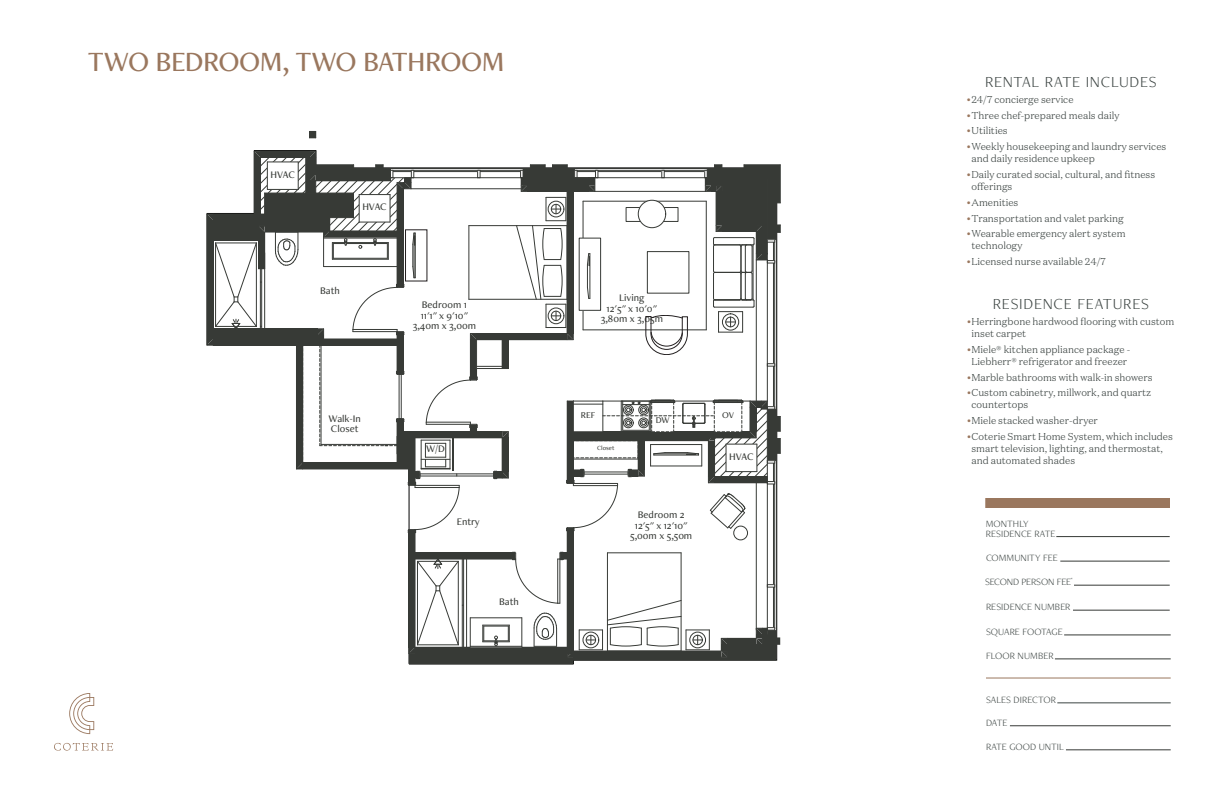
<style>
.page{position:relative;width:1224px;height:792px;background:#fff}
.page>*{position:absolute;margin:0;border:0;box-sizing:border-box;transform-origin:0 0}
.t1{font:500 29px "Freight Neo Pro";letter-spacing:-.02em;color:#9a775e}
.t2{font:300 16px "Freight Neo Pro";letter-spacing:.04em;color:#3d4543}
.t3{font:500 10.5px/10.5px "Freight Neo Pro";color:#373a36;text-align:center}
.t4{font:300 10px/12px "Domaine Text";color:#3d4543}
.t5{font:300 10px/10px "Freight Neo Pro";color:#3d4543}
.t6{font:300 10px "Freight Neo Pro";letter-spacing:-.02em;color:#3d4543}
.t7{font:500 9.3px "Freight Neo Pro";letter-spacing:-.005em;color:#373a36}
.t8{font:500 6.5px "Freight Neo Pro";color:#373a36}
.s1{font-size:12px;color:#9a775e}
</style>
<div class="page">
<svg style="left:309px;top:131px;width:7px;height:8px"></svg>
<svg style="left:207px;top:151px;width:574px;height:513px"></svg>
<div style="left:626px;top:208px;width:18px;height:13px;background:#fff"></div>
<div style="left:626px;top:207px;width:18px;height:15px;border:1px solid #373a36"></div>
<div style="left:660px;top:208px;width:18px;height:13px;background:#fff"></div>
<div style="left:660px;top:207px;width:18px;height:15px;border:1px solid #373a36"></div>
<div style="left:638px;top:200px;width:28px;height:28px;background:#fff;border:1px solid #373a36;border-radius:50%"></div>
<svg style="left:69px;top:693px;width:25px;height:41px"></svg>
<svg style="left:54px;top:743px;width:59px;height:8px"></svg>
<hr style="left:986px;top:678px;width:185px;height:1px;background:#9a775e">
<hr style="left:1056px;top:536px;width:114px;height:1px;background:#363936">
<div style="left:985px;top:498px;width:185px;height:10px;background:#9a775e"></div>
<hr style="left:1057px;top:703px;width:114px;height:1px;background:#3b4543">
<hr style="left:1073px;top:610px;width:97px;height:1px;background:#363936">
<hr style="left:1055px;top:659px;width:116px;height:1px;background:#363936">
<hr style="left:1010px;top:726px;width:161px;height:1px;background:#363936">
<hr style="left:1064px;top:635px;width:107px;height:1px;background:#363936">
<hr style="left:1066px;top:750px;width:105px;height:1px;background:#363936">
<hr style="left:1060px;top:561px;width:110px;height:1px;background:#363936">
<hr style="left:1074px;top:585px;width:96px;height:1px;background:#363936">
<h1 class="t1" style="left:88px;top:42px;width:418px">TWO BEDROOM, TWO BATHROOM</h1>
<p class="t3" style="left:271px;top:169px;width:26px">HVAC</p>
<p class="t3" style="left:362px;top:202px;width:26px">HVAC</p>
<p class="t3" style="left:320px;top:285px;width:21px">Bath</p>
<p class="t3" style="left:413px;top:299px;width:65px">Bedroom 1<br>11'1" x 9'10"<br>3,40m x 3,00m</p>
<p class="t3" style="left:329px;top:413px;width:34px;text-align:left">Walk-In<br>Closet</p>
<p class="t3" style="left:426px;top:443px;width:20px">W/D</p>
<p class="t3" style="left:457px;top:516px;width:25px">Entry</p>
<p class="t3" style="left:499px;top:596px;width:21px">Bath</p>
<p class="t3" style="left:601px;top:292px;width:64px">Living<br>12'5" x 10'0"<br>3,80m x 3,05m</p>
<p class="t7" style="left:581px;top:408px;width:16px">REF</p>
<p class="t7" style="left:722px;top:408px;width:13px">OV</p>
<p class="t7" style="left:656px;top:414px;width:15px">DW</p>
<p class="t8" style="left:597px;top:444px;width:19px">Closet</p>
<p class="t3" style="left:630px;top:509px;width:64px">Bedroom 2<br>12'5" x 12'10"<br>5,00m x 5,50m</p>
<p class="t3" style="left:729px;top:451px;width:26px">HVAC</p>
<h2 class="t2" style="left:985px;top:71px;width:173px">RENTAL RATE INCLUDES</h2>
<p class="t4" style="left:967px;top:93px;width:108px"><span class="s1">•</span>24/7 concierge service</p>
<p class="t4" style="left:967px;top:109px;width:154px"><span class="s1">•</span>Three chef-prepared meals daily</p>
<p class="t4" style="left:967px;top:125px;width:42px"><span class="s1">•</span>Utilities</p>
<p class="t4" style="left:971px;top:141px;width:196px;text-indent:-4px"><span class="s1">•</span>Weekly housekeeping and laundry services and daily residence upkeep</p>
<p class="t4" style="left:971px;top:168px;width:185px;text-indent:-4px"><span class="s1">•</span>Daily curated social, cultural, and fitness offerings</p>
<p class="t4" style="left:967px;top:196px;width:53px"><span class="s1">•</span>Amenities</p>
<p class="t4" style="left:967px;top:212px;width:158px"><span class="s1">•</span>Transportation and valet parking</p>
<p class="t4" style="left:971px;top:228px;width:156px;text-indent:-4px"><span class="s1">•</span>Wearable emergency alert system technology</p>
<p class="t4" style="left:967px;top:256px;width:140px"><span class="s1">•</span>Licensed nurse available 24/7</p>
<h2 class="t2" style="left:993px;top:293px;width:158px">RESIDENCE FEATURES</h2>
<p class="t4" style="left:972px;top:315px;width:204px;text-indent:-4px"><span class="s1">•</span>Herringbone hardwood flooring with custom inset carpet</p>
<p class="t4" style="left:967px;top:343px;width:165px;text-align:center"><span class="s1">•</span>Miele® kitchen appliance package -<br>Liebherr® refrigerator and freezer</p>
<p class="t4" style="left:967px;top:371px;width:187px"><span class="s1">•</span>Marble bathrooms with walk-in showers</p>
<p class="t4" style="left:972px;top:387px;width:181px;text-indent:-4px"><span class="s1">•</span>Custom cabinetry, millwork, and quartz countertops</p>
<p class="t4" style="left:967px;top:415px;width:132px"><span class="s1">•</span>Miele stacked washer-dryer</p>
<p class="t4" style="left:972px;top:430px;width:203px;text-indent:-4px"><span class="s1">•</span>Coterie Smart Home System, which includes smart television, lighting, and thermostat, and automated shades</p>
<p class="t5" style="left:986px;top:518px;width:71px">MONTHLY<br>RESIDENCE RATE</p>
<p class="t5" style="left:986px;top:553px;width:73px">COMMUNITY FEE</p>
<p class="t6" style="left:985px;top:575px;width:89px">SECOND PERSON FEE<sup>*</sup></p>
<p class="t5" style="left:986px;top:602px;width:86px">RESIDENCE NUMBER</p>
<p class="t5" style="left:986px;top:626px;width:78px">SQUARE FOOTAGE</p>
<p class="t5" style="left:986px;top:650px;width:69px">FLOOR NUMBER</p>
<p class="t5" style="left:986px;top:694px;width:72px">SALES DIRECTOR</p>
<p class="t5" style="left:986px;top:717px;width:23px">DATE</p>
<p class="t5" style="left:986px;top:741px;width:80px">RATE GOOD UNTIL</p>
</div>
